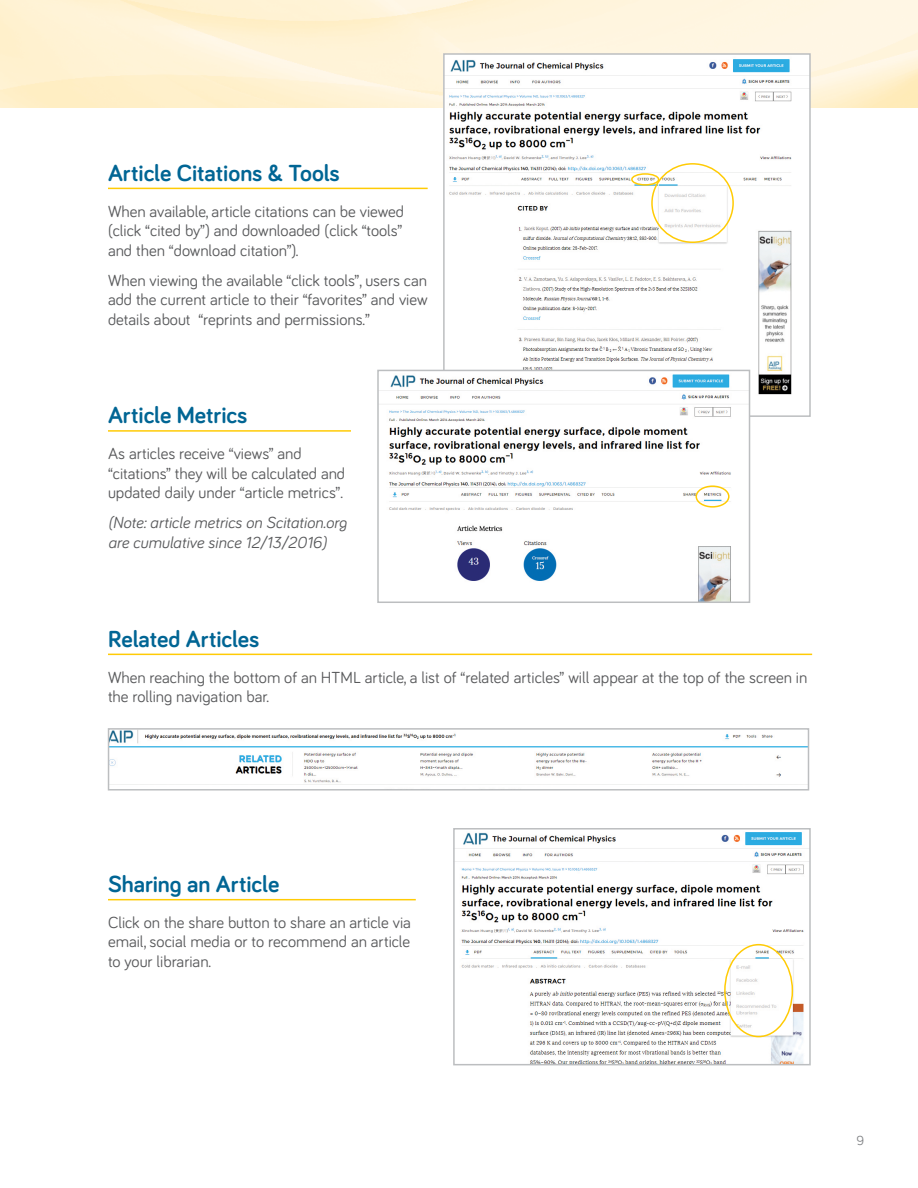
<style>
.page{position:relative;width:918px;height:1188px;background:#fff}
.page>*{position:absolute;margin:0;border:0;box-sizing:border-box;transform-origin:0 0}
.t1{font:700 24px "Bariol";color:#006594}
.t2{font:16.5px/19.5px "Bariol";color:#58595b}
.t3{font:italic 16.5px/19.5px "Bariol";color:#58595b}
.t4{font:13.5px "Bariol";color:#808285}
</style>
<div class="page">
<hr style="left:108px;top:188px;width:320px;height:1px;background:#ffcb05">
<hr style="left:108px;top:654px;width:704px;height:1px;background:#ffcb05">
<hr style="left:108px;top:899px;width:308px;height:1px;background:#ffcb05">
<img style="left:446px;top:57px;width:362px;height:357px">
<div style="left:443px;top:53px;width:368px;height:364px;border:2px solid #bcbec0"></div>
<img style="left:380px;top:373px;width:367px;height:227px">
<div style="left:377px;top:370px;width:373px;height:233px;border:2px solid #bcbec0"></div>
<img style="left:111px;top:731px;width:695px;height:54px">
<div style="left:108px;top:728px;width:701px;height:63px;border:2px solid #bcbec0"></div>
<img style="left:456px;top:832px;width:352px;height:230px">
<div style="left:453px;top:828px;width:358px;height:237px;border:2px solid #bcbec0"></div>
<hr style="left:108px;top:430px;width:243px;height:2px;background:#ffcb05">
<div style="left:651px;top:163px;width:83px;height:80px;border:2px solid #ffcb05;border-radius:50%"></div>
<div style="left:631px;top:173px;width:28px;height:13px;border:2px solid #ffcb05;border-radius:50%"></div>
<div style="left:696px;top:485px;width:34px;height:23px;border:2px solid #ffcb05;border-radius:50%"></div>
<div style="left:724px;top:944px;width:69px;height:93px;border:2px solid #ffcb05;border-radius:50%"></div>
<h1 class="t1" style="left:108px;top:156px;width:233px">Article Citations &amp; Tools</h1>
<p class="t2" style="left:108px;top:201px;width:298px">When available, article citations can be viewed (click “cited by”) and downloaded (click “tools” and then “download citation”).</p>
<p class="t2" style="left:108px;top:270px;width:321px;text-align:justify">When viewing the available “click tools”, users can add the current article to their “favorites” and view details about “reprints and permissions.”</p>
<h1 class="t1" style="left:108px;top:399px;width:141px">Article Metrics</h1>
<p class="t2" style="left:108px;top:443px;width:239px">As articles receive “views” and “citations” they will be calculated and updated daily under “article metrics”.</p>
<p class="t3" style="left:108px;top:512px;width:240px">(Note: article metrics on Scitation.org are cumulative since 12/13/2016)</p>
<h1 class="t1" style="left:108px;top:622px;width:153px">Related Articles</h1>
<p class="t2" style="left:108px;top:666px;width:701px">When reaching the bottom of an HTML article, a list of “related articles” will appear at the top of the screen in the rolling navigation bar.</p>
<h1 class="t1" style="left:108px;top:868px;width:173px">Sharing an Article</h1>
<p class="t2" style="left:108px;top:912px;width:304px;text-align:justify">Click on the share button to share an article via email, social media or to recommend an article to your librarian.</p>
<p class="t4" style="left:856px;top:1131px;width:9px">9</p>
</div>
